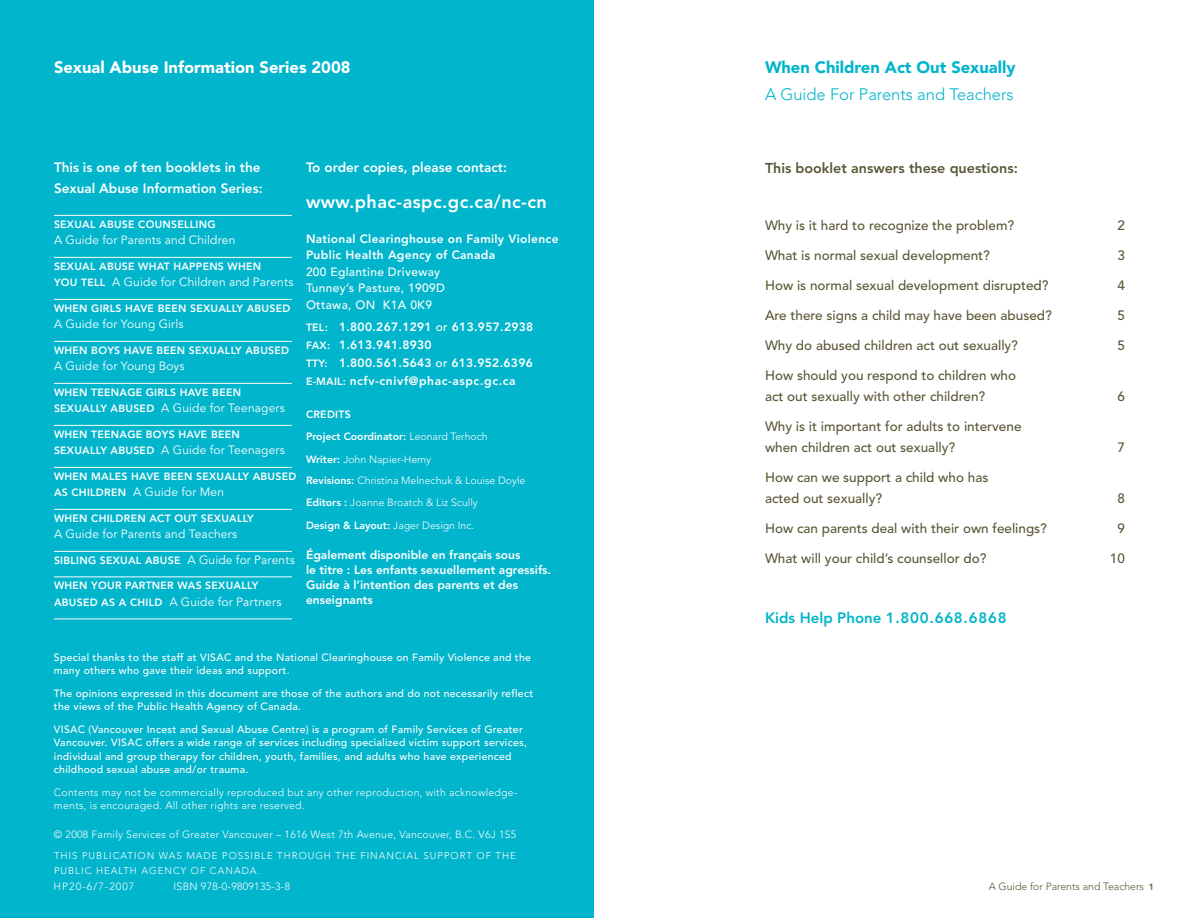
<style>
.page{position:relative;width:1188px;height:918px;background:#fff}
.page>*{position:absolute;margin:0;border:0;box-sizing:border-box;transform-origin:0 0}
.t1{font:800 18px "Avenir";letter-spacing:.025em;color:#fff}
.t2{font:900 16.5px "Avenir";color:#fff}
.t3{font:300 16.5px "Avenir";color:#00b5cc}
.t4{font:900 16.5px "Avenir";color:#00b5cc}
.t5{font:800 15px "Avenir";color:#00b5cc}
.t6{font:800 14.25px "Avenir";color:#5b5836}
.t7{font:500 13.5px/21px "Avenir";color:#5b5836}
.t8{font:800 13.5px/21px "Avenir";color:#fff}
.t9{font:12px "Avenir";letter-spacing:.015em;color:#fff}
.t10{font:800 12px/18px "Avenir";letter-spacing:.025em;color:#fff}
.t11{font:800 12px/15px "Avenir";color:#fff}
.t12{font:500 12px/16.5px "Avenir";letter-spacing:.025em;color:#fff}
.t13{font:500 10.5px/13.5px "Avenir";letter-spacing:.025em;color:#fff}
.t14{font:800 10.5px "Avenir";letter-spacing:.025em;color:#fff}
.t15{font:300 10.5px/13.5px "Avenir";letter-spacing:.025em;color:#fff}
.t16{font:300 10.5px/22.5px "Avenir";color:#fff}
.t17{font:800 10.5px/22.5px "Avenir";color:#fff}
.t18{font:300 10.5px "Avenir";color:#5b5836}
.t19{font:300 10.5px "Avenir";letter-spacing:.1em;color:#fff}
.t20{font:300 9.75px/15px "Avenir";letter-spacing:.1em;color:#fff}
.s1{font-weight:800;font-size:10.5px}
.s2{font-weight:400;font-size:12px}
.s3{font-size:10.5px}
.s4{font-weight:500}
.s5{font-weight:300}
.s6{font-weight:800}
.s7{font-weight:800;font-size:9px}
</style>
<div class="page">
<div style="left:0;top:0;width:594px;height:918px;background:#00b5cc"></div>
<hr style="left:54px;top:215px;width:238px;height:1px;background:#fff">
<hr style="left:54px;top:257px;width:238px;height:1px;background:#fff">
<hr style="left:54px;top:299px;width:238px;height:1px;background:#fff">
<hr style="left:54px;top:341px;width:238px;height:1px;background:#fff">
<hr style="left:54px;top:383px;width:238px;height:1px;background:#fff">
<hr style="left:54px;top:425px;width:238px;height:1px;background:#fff">
<hr style="left:54px;top:467px;width:238px;height:1px;background:#fff">
<hr style="left:54px;top:509px;width:238px;height:1px;background:#fff">
<hr style="left:54px;top:551px;width:238px;height:1px;background:#fff">
<hr style="left:54px;top:577px;width:238px;height:1px;background:#fff">
<hr style="left:54px;top:619px;width:238px;height:1px;background:#fff">
<h2 class="t2" style="left:54px;top:61px;width:298px">Sexual Abuse Information Series 2008</h2>
<p class="t8" style="left:54px;top:158px;width:210px">This is one of ten booklets in the<br>Sexual Abuse Information Series:</p>
<p class="t14" style="left:54px;top:220px;width:163px">SEXUAL ABUSE COUNSELLING</p>
<p class="t9" style="left:54px;top:235px;width:183px">A Guide for Parents and Children</p>
<p class="t14" style="left:54px;top:262px;width:209px">SEXUAL ABUSE WHAT HAPPENS WHEN</p>
<p class="t9" style="left:54px;top:277px;width:241px"><span class="s1">YOU TELL</span> A Guide for Children and Parents</p>
<p class="t14" style="left:54px;top:304px;width:238px">WHEN GIRLS HAVE BEEN SEXUALLY ABUSED</p>
<p class="t9" style="left:54px;top:319px;width:131px">A Guide for Young Girls</p>
<p class="t14" style="left:54px;top:346px;width:237px">WHEN BOYS HAVE BEEN SEXUALLY ABUSED</p>
<p class="t9" style="left:54px;top:361px;width:132px">A Guide for Young Boys</p>
<p class="t14" style="left:54px;top:388px;width:189px">WHEN TEENAGE GIRLS HAVE BEEN</p>
<p class="t9" style="left:54px;top:403px;width:233px"><span class="s1">SEXUALLY ABUSED</span> A Guide for Teenagers</p>
<p class="t14" style="left:54px;top:430px;width:187px">WHEN TEENAGE BOYS HAVE BEEN</p>
<p class="t9" style="left:54px;top:445px;width:233px"><span class="s1">SEXUALLY ABUSED</span> A Guide for Teenagers</p>
<p class="t14" style="left:54px;top:472px;width:244px">WHEN MALES HAVE BEEN SEXUALLY ABUSED</p>
<p class="t9" style="left:54px;top:487px;width:172px"><span class="s1">AS CHILDREN</span> A Guide for Men</p>
<p class="t14" style="left:54px;top:514px;width:201px">WHEN CHILDREN ACT OUT SEXUALLY</p>
<p class="t9" style="left:54px;top:529px;width:185px">A Guide for Parents and Teachers</p>
<p class="t14" style="left:54px;top:556px;width:242px">SIBLING SEXUAL ABUSE <span class="s2">A Guide for Parents</span></p>
<p class="t14" style="left:54px;top:581px;width:206px">WHEN YOUR PARTNER WAS SEXUALLY</p>
<p class="t9" style="left:54px;top:597px;width:229px"><span class="s1">ABUSED AS A CHILD</span> A Guide for Partners</p>
<p class="t8" style="left:306px;top:158px;width:203px">To order copies, please contact:</p>
<h1 class="t1" style="left:306px;top:195px;width:242px">www.phac-aspc.gc.ca/nc-cn</h1>
<p class="t10" style="left:306px;top:231px;width:254px;line-height:16.5px">National Clearinghouse on Family Violence<br>Public Health Agency of Canada</p>
<p class="t12" style="left:306px;top:265px;width:141px">200 Eglantine Driveway<br>Tunney’s Pasture, 1909D<br>Ottawa, ON K1A 0K9</p>
<p class="t10" style="left:306px;top:319px;width:229px"><span class="s3">TEL:</span> 1.800.267.1291 <span class="s4">or</span> 613.957.2938<br><span class="s3">FAX:</span> 1.613.941.8930<br><span class="s3">TTY:</span> 1.800.561.5643 <span class="s4">or</span> 613.952.6396<br><span class="s3">E-MAIL:</span> ncfv-cnivf@phac-aspc.gc.ca</p>
<p class="t17" style="left:306px;top:404px;width:183px">CREDITS<br>Project Coordinator: <span class="s5">Leonard Terhoch<br></span>Writer: <span class="s5">John Napier-Hemy</span></p>
<p class="t16" style="left:306px;top:470px;width:221px"><span class="s6">Revisions:</span> Christina Melnechuk &amp; Louise Doyle<br><span class="s6">Editors :</span> Joanne Broatch &amp; Liz Scully<br><span class="s6">Design &amp; Layout:</span> Jager Design Inc.</p>
<p class="t11" style="left:306px;top:548px;width:247px">Également disponible en français sous<br>le titre : Les enfants sexuellement agressifs.<br>Guide à l’intention des parents et des enseignants</p>
<p class="t13" style="left:54px;top:651px;width:479px">Special thanks to the staff at VISAC and the National Clearinghouse on Family Violence and the many others who gave their ideas and support.</p>
<p class="t13" style="left:54px;top:687px;width:481px">The opinions expressed in this document are those of the authors and do not necessarily reflect the views of the Public Health Agency of Canada.</p>
<p class="t13" style="left:54px;top:723px;width:474px">VISAC (Vancouver Incest and Sexual Abuse Centre) is a program of Family Services of Greater Vancouver. VISAC offers a wide range of services including specialized victim support services, individual and group therapy for children, youth, families, and adults who have experienced childhood sexual abuse and/or trauma.</p>
<p class="t15" style="left:54px;top:786px;width:465px">Contents may not be commercially reproduced but any other reproduction, with acknowledge&shy;ments, is encouraged. All other rights are reserved.</p>
<p class="t15" style="left:54px;top:828px;width:464px">© 2008 Family Services of Greater Vancouver – 1616 West 7th Avenue, Vancouver, B.C. V6J 1S5</p>
<p class="t20" style="left:54px;top:848px;width:463px">THIS PUBLICATION WAS MADE POSSIBLE THROUGH THE FINANCIAL SUPPORT OF THE<br>PUBLIC HEALTH AGENCY OF CANADA.</p>
<p class="t19" style="left:54px;top:882px;width:82px">HP20-6/7-2007</p>
<p class="t15" style="left:174px;top:881px;width:118px">ISBN 978-0-9809135-3-8</p>
<h2 class="t4" style="left:765px;top:61px;width:252px">When Children Act Out Sexually</h2>
<h2 class="t3" style="left:765px;top:88px;width:250px">A Guide For Parents and Teachers</h2>
<h3 class="t6" style="left:765px;top:162px;width:254px">This booklet answers these questions:</h3>
<p class="t7" style="left:765px;top:216px;width:251px">Why is it hard to recognize the problem?</p>
<p class="t7" style="left:1117px;top:216px;width:9px">2</p>
<p class="t7" style="left:765px;top:246px;width:227px">What is normal sexual development?</p>
<p class="t7" style="left:1117px;top:246px;width:9px">3</p>
<p class="t7" style="left:765px;top:276px;width:285px">How is normal sexual development disrupted?</p>
<p class="t7" style="left:1117px;top:276px;width:9px">4</p>
<p class="t7" style="left:765px;top:306px;width:288px">Are there signs a child may have been abused?</p>
<p class="t7" style="left:1117px;top:306px;width:9px">5</p>
<p class="t7" style="left:765px;top:336px;width:255px">Why do abused children act out sexually?</p>
<p class="t7" style="left:1117px;top:336px;width:9px">5</p>
<p class="t7" style="left:765px;top:366px;width:253px">How should you respond to children who act out sexually with other children?</p>
<p class="t7" style="left:1117px;top:387px;width:9px">6</p>
<p class="t7" style="left:765px;top:417px;width:258px">Why is it important for adults to intervene when children act out sexually?</p>
<p class="t7" style="left:765px;top:468px;width:225px">How can we support a child who has acted out sexually?</p>
<p class="t7" style="left:1117px;top:438px;width:9px">7</p>
<p class="t7" style="left:1117px;top:489px;width:9px">8</p>
<p class="t7" style="left:765px;top:519px;width:284px">How can parents deal with their own feelings?</p>
<p class="t7" style="left:1117px;top:519px;width:9px">9</p>
<p class="t7" style="left:765px;top:549px;width:223px">What will your child’s counsellor do?</p>
<p class="t7" style="left:1110px;top:549px;width:17px">10</p>
<h3 class="t5" style="left:765px;top:611px;width:243px">Kids Help Phone 1.800.668.6868</h3>
<p class="t18" style="left:989px;top:882px;width:167px">A Guide for Parents and Teachers <span class="s7">1</span></p>
</div>
